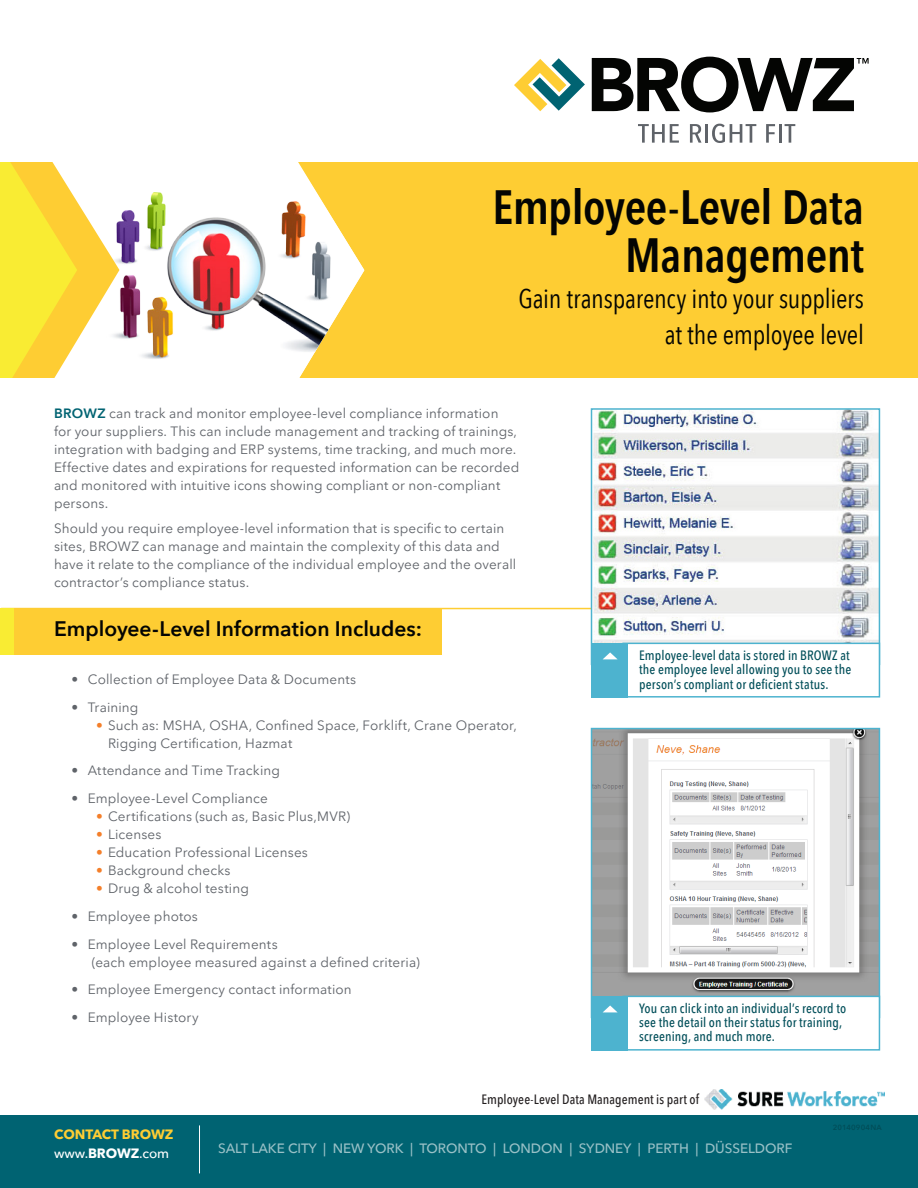
<style>
.page{position:relative;width:918px;height:1188px;background:#fff}
.page>*{position:absolute;margin:0;border:0;box-sizing:border-box;transform-origin:0 0}
.Headline{font:600 48px/48px "Avenir Next Condensed";letter-spacing:-.01em;color:#040503;text-align:right}
.Headline-2{font:27px "Avenir Next Condensed";letter-spacing:-.01em;color:#040503}
.Bulleted_List_Headin{font:600 21px "Avenir Next";color:#040503}
.Body{font:13.5px/18px "Avenir Next";letter-spacing:.01em;color:#5f6369}
.Bulleted_List-Primar{font:13.5px "Avenir Next";letter-spacing:.01em;color:#5f6369}
.Image_caption{font:500 13.5px/14.2px "Avenir Next Condensed";letter-spacing:.01em;color:#004e59;text-align:justify}
.t1{font:500 13.5px "Avenir Next";letter-spacing:-.005em;color:#fff}
.Bulleted_List-Primar-2{font:500 13.5px "Avenir Next Condensed";letter-spacing:.005em;color:#231f20}
.IB__contact_info_whi{font:700 13.5px/19.5px "Avenir Next";letter-spacing:-.005em;color:#fecd33}
.Body-2{font:600 7.5px "Avenir Next";letter-spacing:.025em;color:#004e59}
.s1{font-weight:600;color:#006372}
.s2{font-weight:700}
.s3{color:#f47f2a}
.s4{font-weight:500;color:#fff}
.s5{color:#fff}
</style>
<div class="page">
<div style="left:0;top:608px;width:442px;height:46px;background:#fecd33"></div>
<hr style="left:1px;top:608px;width:598px;height:1px;background:#fecd33">
<div style="left:0;top:608px;width:14px;height:46px;background:#f9ec33"></div>
<div style="left:270px;top:162px;width:648px;height:216px;background:#fecd33"></div>
<svg style="left:270px;top:162px;width:94px;height:216px"></svg>
<img style="left:119px;top:192px;width:219px;height:167px">
<svg style="left:514px;top:58px;width:71px;height:53px"></svg>
<svg style="left:638px;top:124px;width:41px;height:19px"></svg>
<svg style="left:690px;top:124px;width:12px;height:19px"></svg>
<hr style="left:705px;top:124px;width:3px;height:19px;background:#5f6369">
<svg style="left:712px;top:124px;width:44px;height:19px"></svg>
<svg style="left:766px;top:124px;width:29px;height:19px"></svg>
<svg style="left:592px;top:57px;width:277px;height:55px"></svg>
<svg style="left:0;top:162px;width:119px;height:216px"></svg>
<div style="left:0;top:1116px;width:918px;height:72px;background:#006372"></div>
<hr style="left:199px;top:1125px;width:1px;height:48px;background:#fff">
<img style="left:594px;top:411px;width:283px;height:232px">
<div style="left:591px;top:408px;width:289px;height:257px;border:2px solid #4db3cf"></div>
<img style="left:594px;top:731px;width:283px;height:265px">
<div style="left:591px;top:728px;width:289px;height:290px;border:2px solid #4db3cf"></div>
<div style="left:622px;top:643px;width:258px;height:55px;background:#fff;border:2px solid #4db3cf"></div>
<div style="left:622px;top:996px;width:258px;height:55px;background:#fff;border:2px solid #4db3cf"></div>
<div style="left:591px;top:643px;width:36px;height:54px;background:#4db3cf"></div>
<svg style="left:603px;top:652px;width:14px;height:7px"></svg>
<div style="left:591px;top:996px;width:36px;height:54px;background:#4db3cf"></div>
<svg style="left:603px;top:1005px;width:14px;height:7px"></svg>
<img style="left:705px;top:1089px;width:180px;height:21px">
<p class="Headline" style="left:493px;top:182px;width:373px">Employee-Level Data<br>Management</p>
<p class="Headline-2" style="left:518px;top:276px;width:347px">Gain transparency into your suppliers</p>
<p class="Headline-2" style="left:665px;top:312px;width:201px">at the employee level</p>
<p class="Body" style="left:54px;top:404px;width:467px"><span class="s1">BROWZ</span> can track and monitor employee-level compliance information<br>for your suppliers. This can include management and tracking of trainings, integration with badging and ERP systems, time tracking, and much more.<br>Effective dates and expirations for requested information can be recorded and monitored with intuitive icons showing compliant or non-compliant persons.</p>
<p class="Body" style="left:54px;top:519px;width:464px">Should you require employee-level information that is specific to certain sites, BROWZ can manage and maintain the complexity of this data and have it relate to the compliance of the individual employee and the overall contractor’s compliance status.</p>
<p class="Bulleted_List_Headin" style="left:54px;top:611px;width:370px">Employee-Level Information Includes:</p>
<p class="Bulleted_List-Primar" style="left:72px;top:668px;width:286px"><span class="s2">•</span> Collection of Employee Data &amp; Documents</p>
<p class="Bulleted_List-Primar" style="left:72px;top:696px;width:68px"><span class="s2">•</span> Training</p>
<p class="Body" style="left:108px;top:715px;width:410px;text-indent:-12px"><span class="s3">•</span> Such as: MSHA, OSHA, Confined Space, Forklift, Crane Operator,<br>Rigging Certification, Hazmat</p>
<p class="Bulleted_List-Primar" style="left:72px;top:759px;width:210px"><span class="s2">•</span> Attendance and Time Tracking</p>
<p class="Bulleted_List-Primar" style="left:72px;top:787px;width:198px"><span class="s2">•</span> Employee-Level Compliance</p>
<p class="Body" style="left:96px;top:807px;width:256px"><span class="s3">•</span> Certifications (such as, Basic Plus,MVR)</p>
<p class="Body" style="left:96px;top:825px;width:67px"><span class="s3">•</span> Licenses</p>
<p class="Body" style="left:96px;top:843px;width:213px"><span class="s3">•</span> Education Professional Licenses</p>
<p class="Body" style="left:96px;top:861px;width:136px"><span class="s3">•</span> Background checks</p>
<p class="Body" style="left:96px;top:879px;width:154px"><span class="s3">•</span> Drug &amp; alcohol testing</p>
<p class="Bulleted_List-Primar" style="left:72px;top:905px;width:128px"><span class="s2">•</span> Employee photos</p>
<p class="Bulleted_List-Primar" style="left:72px;top:933px;width:208px"><span class="s2">•</span> Employee Level Requirements</p>
<p class="Bulleted_List-Primar" style="left:92px;top:951px;width:330px">(each employee measured against a defined criteria)</p>
<p class="Bulleted_List-Primar" style="left:72px;top:978px;width:282px"><span class="s2">•</span> Employee Emergency contact information</p>
<p class="Bulleted_List-Primar" style="left:72px;top:1006px;width:129px"><span class="s2">•</span> Employee History</p>
<p class="Image_caption" style="left:639px;top:648px;width:214px">Employee-level data is stored in BROWZ at the employee level allowing you to see the person’s compliant or deficient status.</p>
<p class="Image_caption" style="left:639px;top:1001px;width:209px;text-align:left">You can click into an individual’s record to see the detail on their status for training, screening, and much more.</p>
<p class="IB__contact_info_whi" style="left:54px;top:1124px;width:121px">CONTACT BROWZ <span class="s4">www.</span><span class="s5">BROWZ</span><span class="s4">.com</span></p>
<p class="Bulleted_List-Primar-2" style="left:481px;top:1091px;width:219px">Employee-Level Data Management is part of</p>
<p class="t1" style="left:218px;top:1137px;width:576px">SALT LAKE CITY | NEW YORK | TORONTO | LONDON | SYDNEY | PERTH | DÜSSELDORF</p>
<p class="Body-2" style="left:833px;top:1121px;width:51px">20140904NA</p>
</div>
